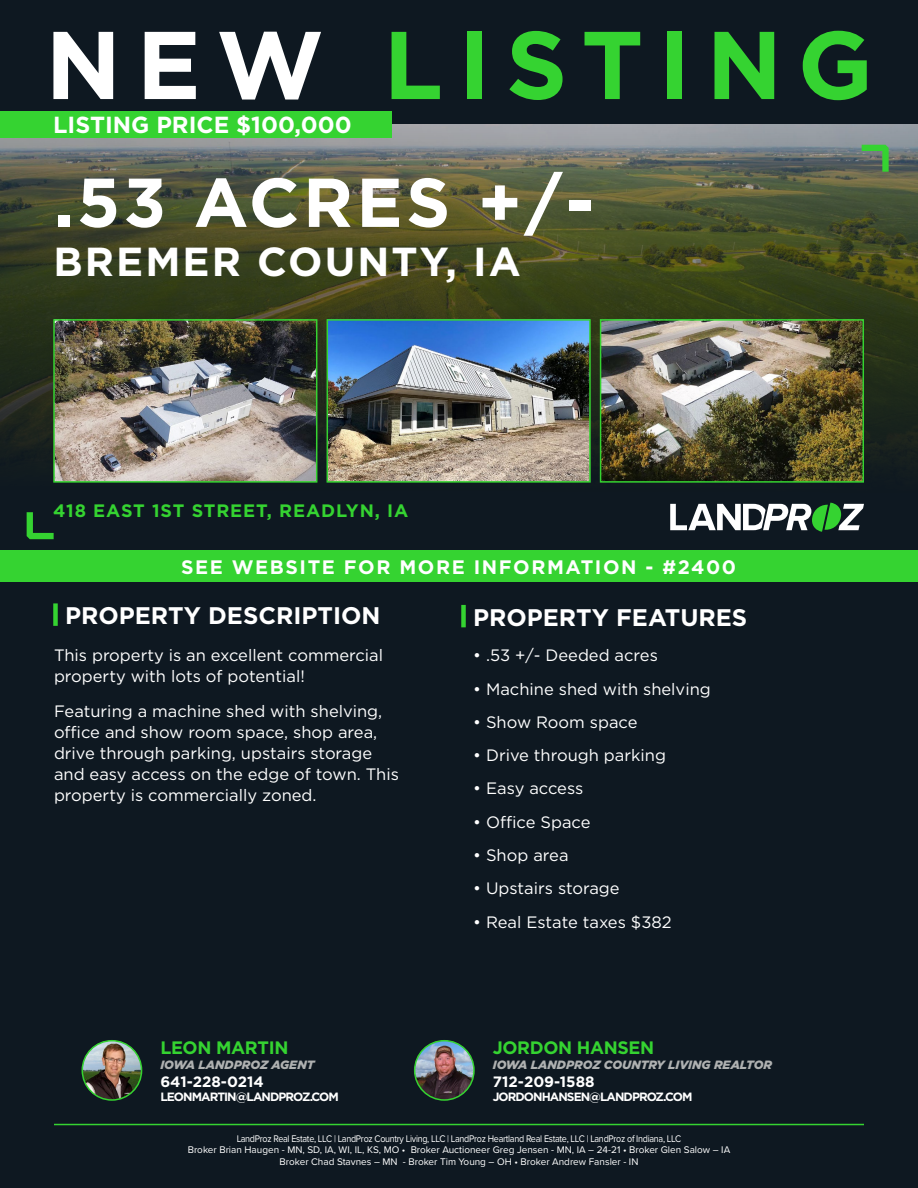
<style>
.page{position:relative;width:918px;height:1188px;background:#0e1821}
.page>*{position:absolute;margin:0;border:0;box-sizing:border-box;transform-origin:0 0}
.t1{font:700 96px "Gotham";letter-spacing:.16em;color:#35d331}
.t2{font:700 96px "Gotham";color:#fff}
.t3{font:700 69px "Gotham";letter-spacing:.05em;color:#fff}
.t4{font:700 40.5px "Gotham";letter-spacing:.05em;color:#fff}
.t5{font:700 24px "Gotham";color:#fff}
.t6{font:700 23.25px "Gotham";color:#fff}
.t7{font:700 19.5px "Gotham";letter-spacing:.08em;color:#fff}
.t8{font:700 18px "Gotham";letter-spacing:.05em;color:#35d331}
.t9{font:700 18px "Gotham";letter-spacing:-.02em;color:#35d331}
.t10{font:16.5px/21px "Gotham";color:#fff}
.t11{font:700 15px "Gotham";color:#fff}
.t12{font:italic 900 12px "Gotham";color:#afb1b1}
.t13{font:700 12px "Gotham";letter-spacing:-.08em;color:#fff}
.t14{font:10.05px/11.4px "Proxima Nova";color:#fff;text-align:center;scale:.9 1}
</style>
<div class="page">
<svg style="left:0;top:124px;width:918px;height:416px"></svg>
<div style="left:0;top:111px;width:392px;height:27px;background:#35d331"></div>
<div style="left:0;top:550px;width:918px;height:32px;background:#35d331"></div>
<img style="left:56px;top:322px;width:258px;height:158px">
<div style="left:53px;top:319px;width:264px;height:164px;border:2px solid #35d331"></div>
<img style="left:330px;top:322px;width:258px;height:158px">
<div style="left:327px;top:319px;width:264px;height:164px;border:2px solid #35d331"></div>
<img style="left:603px;top:322px;width:258px;height:158px">
<div style="left:600px;top:319px;width:264px;height:164px;border:2px solid #35d331"></div>
<svg style="left:862px;top:145px;width:27px;height:27px"></svg>
<svg style="left:27px;top:512px;width:27px;height:27px"></svg>
<svg style="left:670px;top:503px;width:194px;height:29px"></svg>
<hr style="left:54px;top:1124px;width:810px;height:1px;background:#35d331">
<img style="left:82px;top:1041px;width:60px;height:59px;border-radius:30px">
<div style="left:82px;top:1040px;width:60px;height:61px;border:2px solid #35d331;border-radius:50%"></div>
<div style="left:53px;top:603px;width:5px;height:23px;background:#35d331"></div>
<div style="left:461px;top:605px;width:5px;height:22px;background:#35d331"></div>
<img style="left:415px;top:1041px;width:59px;height:59px;border-radius:30px">
<div style="left:414px;top:1040px;width:61px;height:61px;border:2px solid #35d331;border-radius:50%"></div>
<h1 class="t2" style="left:45px;top:1px;width:280px">NEW</h1>
<h3 class="t6" style="left:53px;top:109px;width:300px">LISTING PRICE $100,000</h3>
<h1 class="t1" style="left:384px;top:1px;width:491px">LISTING</h1>
<h2 class="t3" style="left:54px;top:157px;width:541px">.53 ACRES +/-</h2>
<h3 class="t4" style="left:54px;top:234px;width:469px">BREMER COUNTY, IA</h3>
<p class="t8" style="left:53px;top:499px;width:357px">418 EAST 1ST STREET, READLYN, IA</p>
<p class="t7" style="left:181px;top:554px;width:556px">SEE WEBSITE FOR MORE INFORMATION - #2400</p>
<h3 class="t5" style="left:65px;top:600px;width:317px">PROPERTY DESCRIPTION</h3>
<h3 class="t5" style="left:473px;top:601px;width:276px">PROPERTY FEATURES</h3>
<p class="t10" style="left:54px;top:645px;width:331px">This property is an excellent commercial property with lots of potential!</p>
<p class="t10" style="left:54px;top:700px;width:346px">Featuring a machine shed with shelving, office and show room space, shop area, drive through parking, upstairs storage and easy access on the edge of town. This property is commercially zoned.</p>
<p class="t10" style="left:473px;top:645px;width:186px">• .53 +/- Deeded acres</p>
<p class="t10" style="left:473px;top:678px;width:239px">• Machine shed with shelving</p>
<p class="t10" style="left:473px;top:711px;width:166px">• Show Room space</p>
<p class="t10" style="left:473px;top:744px;width:194px">• Drive through parking</p>
<p class="t10" style="left:473px;top:778px;width:112px">• Easy access</p>
<p class="t10" style="left:473px;top:811px;width:119px">• Office Space</p>
<p class="t10" style="left:473px;top:844px;width:97px">• Shop area</p>
<p class="t10" style="left:473px;top:878px;width:148px">• Upstairs storage</p>
<p class="t10" style="left:473px;top:911px;width:200px">• Real Estate taxes $382</p>
<p class="t9" style="left:160px;top:1036px;width:130px">LEON MARTIN</p>
<p class="t12" style="left:160px;top:1056px;width:156px">IOWA LANDPROZ AGENT</p>
<p class="t11" style="left:160px;top:1071px;width:105px">641-228-0214</p>
<p class="t13" style="left:160px;top:1089px;width:180px">LEONMARTIN@LANDPROZ.COM</p>
<p class="t9" style="left:493px;top:1036px;width:163px">JORDON HANSEN</p>
<p class="t12" style="left:493px;top:1056px;width:281px">IOWA LANDPROZ COUNTRY LIVING REALTOR</p>
<p class="t11" style="left:493px;top:1071px;width:103px">712-209-1588</p>
<p class="t13" style="left:493px;top:1089px;width:201px">JORDONHANSEN@LANDPROZ.COM</p>
<p class="t14" style="left:188px;top:1132px;width:604px">LandProz Real Estate, LLC | LandProz Country Living, LLC | LandProz Heartland Real Estate, LLC | LandProz of Indiana, LLC<br>Broker Brian Haugen - MN, SD, IA, WI, IL, KS, MO • Broker Auctioneer Greg Jensen - MN, IA – 24-21 • Broker Glen Salow – IA<br>Broker Chad Stavnes – MN - Broker Tim Young – OH • Broker Andrew Fansler - IN</p>
</div>
